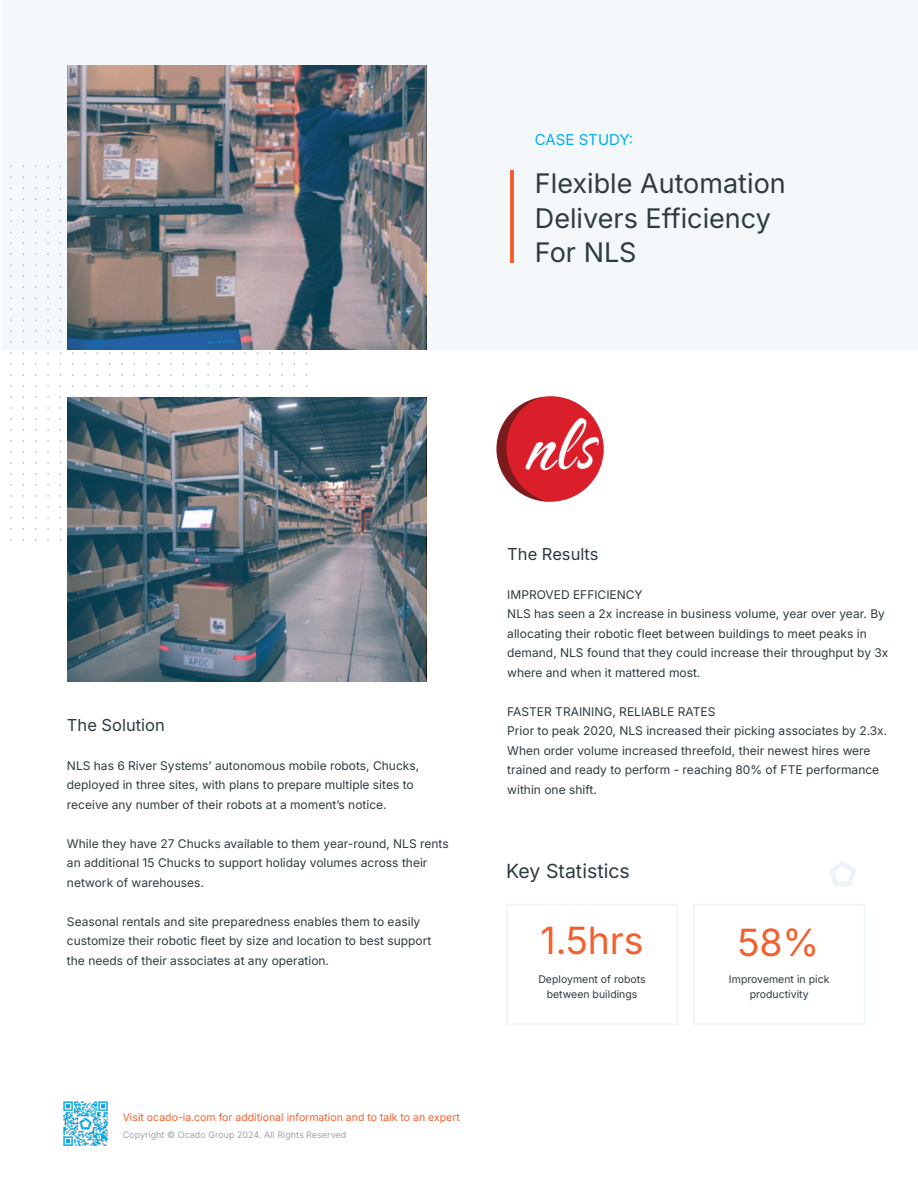
<style>
.page{position:relative;width:918px;height:1188px;background:#fff}
.page>*{position:absolute;margin:0;border:0;box-sizing:border-box;transform-origin:0 0}
.t1{font:37.5px "Inter";letter-spacing:-.005em;color:#f2612d}
.t2{font:27px/34.5px "Inter";color:#2f3b41}
.t3{font:19.5px "Inter";color:#2f3b41}
.t4{font:16.5px "Inter";color:#2f3b41}
.t5{font:15px "Inter";color:#00aeef}
.t6{font:12px/19.5px "Inter";color:#2f3b41}
.t7{font:10.5px/15px "Inter";color:#2f3b41;text-align:center}
.t8{font:10.5px "Inter";color:#f2612d}
.t9{font:9px "Inter";color:#9ea5aa}
</style>
<div class="page">
<div style="left:2px;top:0;width:916px;height:350px;background:#f5f8fb"></div>
<hr style="left:510px;top:170px;width:4px;height:93px;background:#f2612d">
<svg style="left:67px;top:397px;width:359px;height:284px;background:#62717b"></svg>
<img style="left:67px;top:66px;width:359px;height:284px">
<img style="left:63px;top:1101px;width:45px;height:45px">
<svg style="left:830px;top:861px;width:26px;height:25px"></svg>
<div style="left:506px;top:904px;width:172px;height:121px;border:2px solid #eef3f9"></div>
<div style="left:693px;top:904px;width:172px;height:121px;border:2px solid #eef3f9"></div>
<img style="left:497px;top:396px;width:106px;height:106px">
<p class="t5" style="left:535px;top:128px;width:100px">CASE STUDY:</p>
<h2 class="t2" style="left:535px;top:166px;width:252px">Flexible Automation<br>Delivers Efficiency<br>For NLS</h2>
<h3 class="t4" style="left:67px;top:712px;width:99px">The Solution</h3>
<p class="t6" style="left:67px;top:755px;width:354px">NLS has 6 River Systemsʼ autonomous mobile robots, Chucks, deployed in three sites, with plans to prepare multiple sites to receive any number of their robots at a momentʼs notice.</p>
<p class="t6" style="left:67px;top:833px;width:383px">While they have 27 Chucks available to them year-round, NLS rents an additional 15 Chucks to support holiday volumes across their network of warehouses.</p>
<p class="t6" style="left:67px;top:911px;width:366px">Seasonal rentals and site preparedness enables them to easily customize their robotic fleet by size and location to best support the needs of their associates at any operation.</p>
<p class="t8" style="left:123px;top:1110px;width:339px">Visit ocado-ia.com for additional information and to talk to an expert</p>
<p class="t9" style="left:123px;top:1128px;width:225px">Copyright © Ocado Group 2024. All Rights Reserved</p>
<h3 class="t4" style="left:507px;top:541px;width:93px">The Results</h3>
<p class="t6" style="left:507px;top:584px;width:383px">IMPROVED EFFICIENCY<br>NLS has seen a 2x increase in business volume, year over year. By allocating their robotic fleet between buildings to meet peaks in demand, NLS found that they could increase their throughput by 3x where and when it mattered most.</p>
<p class="t6" style="left:507px;top:701px;width:382px">FASTER TRAINING, RELIABLE RATES<br>Prior to peak 2020, NLS increased their picking associates by 2.3x.<br>When order volume increased threefold, their newest hires were trained and ready to perform - reaching 80% of FTE performance within one shift.</p>
<h3 class="t3" style="left:506px;top:856px;width:125px">Key Statistics</h3>
<h1 class="t1" style="left:541px;top:912px;width:104px">1.5hrs</h1>
<h1 class="t1" style="left:737px;top:914px;width:83px">58%</h1>
<p class="t7" style="left:729px;top:971px;width:102px">Improvement in pick productivity</p>
<p class="t7" style="left:538px;top:971px;width:109px">Deployment of robots between buildings</p>
</div>
